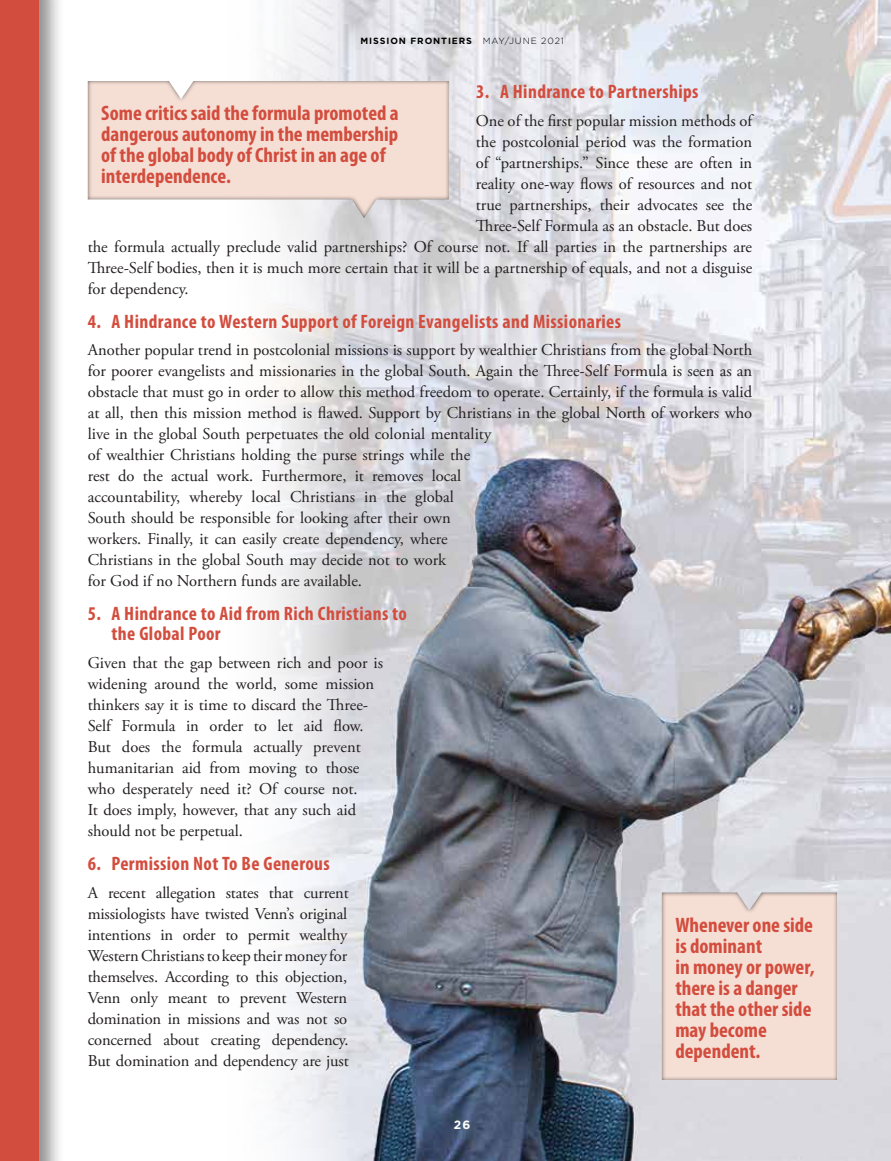
<style>
.page{position:relative;width:891px;height:1161px;background:#fff}
.page>*{position:absolute;margin:0;border:0;box-sizing:border-box;transform-origin:0 0}
.t1{font:700 condensed 21px/21px "Myriad Pro";color:#d34d3e}
.t2{font:700 condensed 19.5px/20.2px "Myriad Pro";letter-spacing:.02em;color:#d34d3e}
.t3{font:16.5px/21px "Adobe Garamond Pro";color:#231f20}
.t4{font:700 12px "Gotham";color:#fff}
.t5{font:700 9px "Gotham";letter-spacing:.1em;color:#000}
.s1{font-weight:300}
</style>
<div class="page">
<img style="left:267px;top:0;width:624px;height:1161px">
<div style="left:0;top:0;width:65px;height:1161px;background:#231f20;opacity:.5"></div>
<div style="left:0;top:0;width:39px;height:1161px;background:#d34d3e"></div>
<div style="left:76px;top:76px;width:375px;height:143px;background:#231f20;opacity:.75"></div>
<div style="left:650px;top:888px;width:189px;height:194px;background:#231f20;opacity:.75"></div>
<p class="t5" style="left:361px;top:35px;width:205px">MISSION FRONTIERS <span class="s1">MAY/JUNE 2021</span></p>
<p class="t2" style="left:476px;top:81px;width:224px">3. A Hindrance to Partnerships</p>
<p class="t3" style="left:476px;top:111px;width:278px">One of the first popular mission methods of</p>
<p class="t3" style="left:476px;top:132px;width:278px">the postcolonial period was the formation</p>
<p class="t3" style="left:476px;top:153px;width:278px">of “partnerships.” Since these are often in</p>
<p class="t3" style="left:476px;top:174px;width:278px">reality one-way flows of resources and not</p>
<p class="t3" style="left:476px;top:195px;width:278px">true partnerships, their advocates see the</p>
<p class="t3" style="left:476px;top:216px;width:278px">Three-Self Formula as an obstacle. But does</p>
<p class="t3" style="left:88px;top:237px;width:666px">the formula actually preclude valid partnerships? Of course not. If all parties in the partnerships are</p>
<p class="t3" style="left:88px;top:258px;width:666px">Three-Self bodies, then it is much more certain that it will be a partnership of equals, and not a disguise</p>
<p class="t3" style="left:88px;top:279px;width:103px">for dependency.</p>
<p class="t2" style="left:88px;top:311px;width:535px">4. A Hindrance to Western Support of Foreign Evangelists and Missionaries</p>
<p class="t3" style="left:88px;top:340px;width:666px">Another popular trend in postcolonial missions is support by wealthier Christians from the global North for poorer evangelists and missionaries in the global South. Again the Three-Self Formula is seen as an obstacle that must go in order to allow this method freedom to operate. Certainly, if the formula is valid at all, then this mission method is flawed. Support by Christians in the global North of workers who live in the global South perpetuates the old colonial mentality<br>of wealthier Christians holding the purse strings while the<br>rest do the actual work. Furthermore, it removes local<br>accountability, whereby local Christians in the global<br>South should be responsible for looking after their own<br>workers. Finally, it can easily create dependency, where<br>Christians in the global South may decide not to work<br>for God if no Northern funds are available.</p>
<p class="t2" style="left:112px;top:603px;width:297px;text-indent:-24px">5. A Hindrance to Aid from Rich Christians to the Global Poor</p>
<p class="t3" style="left:88px;top:653px;width:297px">Given that the gap between rich and poor is widening around the world, some mission thinkers say it is time to discard the Three-Self Formula in order to let aid flow.<br>But does the formula actually prevent humanitarian aid from moving to those who desperately need it? Of course not.<br>It does imply, however, that any such aid should not be perpetual.</p>
<p class="t2" style="left:88px;top:853px;width:244px">6. Permission Not To Be Generous</p>
<p class="t3" style="left:88px;top:882px;width:263px;text-align:justify">A recent allegation states that current missiologists have twisted Venn’s original intentions in order to permit wealthy Western Christians to keep their money for themselves. According to this objection, Venn only meant to prevent Western domination in missions and was not so concerned about creating dependency.<br>But domination and dependency are just</p>
<p class="t1" style="left:101px;top:102px;width:299px">Some critics said the formula promoted a dangerous autonomy in the membership of the global body of Christ in an age of interdependence.</p>
<p class="t1" style="left:675px;top:914px;width:141px">Whenever one side is dominant<br>in money or power, there is a danger that the other side may become dependent.</p>
<p class="t4" style="left:454px;top:1117px;width:18px">26</p>
</div>
